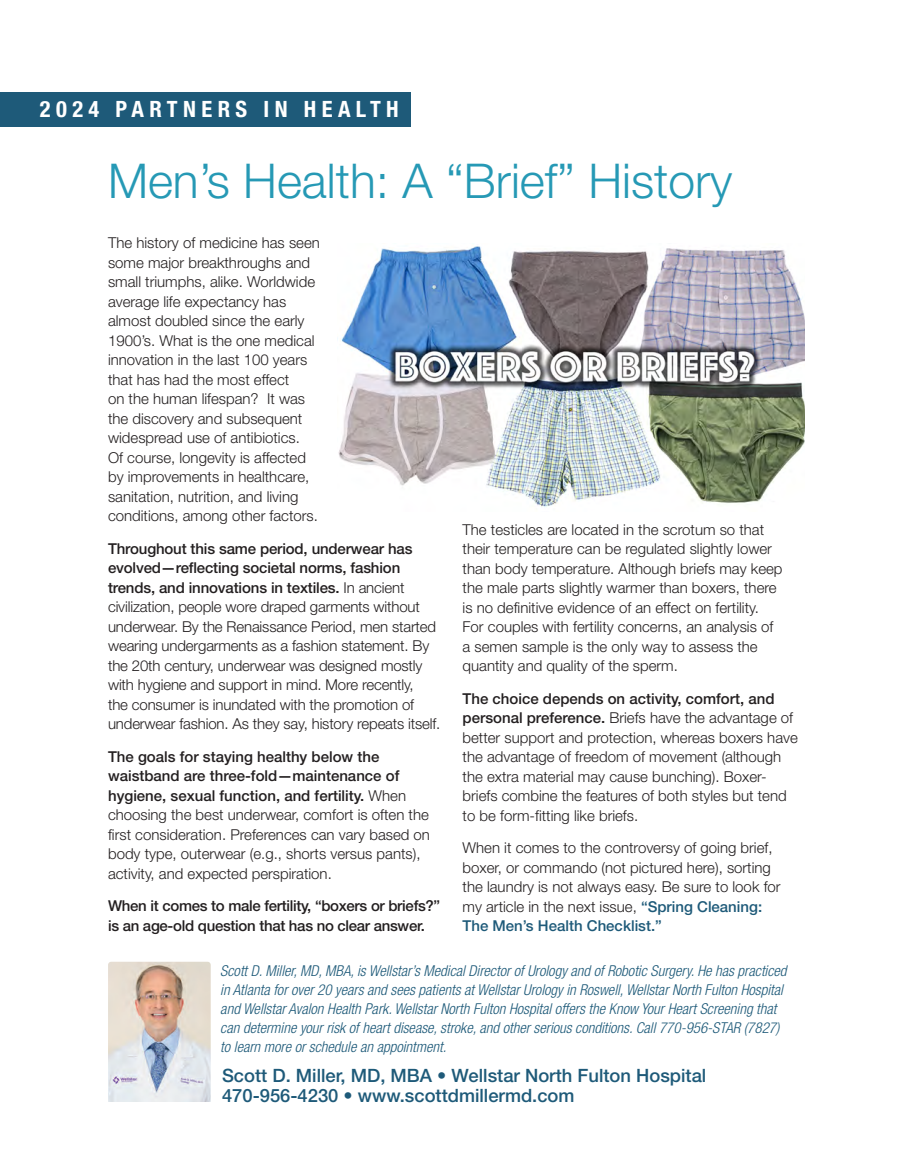
<style>
.page{position:relative;width:905px;height:1175px;background:#fff}
.page>*{position:absolute;margin:0;border:0;box-sizing:border-box;transform-origin:0 0}
.t1{font:300 48px "Helvetica Neue LT Std";color:#2699b5}
.t2{font:700 condensed 22.5px "Helvetica Neue LT Std";letter-spacing:.24em;color:#fff}
.t3{font:500 18.3px/19.5px "Helvetica Neue LT Std";color:#1e5a79}
.t4{font:300 15px/19.5px "Helvetica Neue LT Std";color:#231f20}
.t5{font:italic 300 condensed 15px/19.2px "Helvetica Neue LT Std";color:#1e5a79}
.t6{font:500 15px/19.5px "Helvetica Neue LT Std";letter-spacing:-.02em;color:#231f20}
.s1{font-weight:500}
.s2{font-weight:500;color:#1e5a79}
</style>
<div class="page">
<img style="left:337px;top:246px;width:467px;height:261px">
<div style="left:0;top:92px;width:411px;height:34px;background:#1e5a79"></div>
<img style="left:108px;top:961px;width:103px;height:141px">
<h2 class="t2" style="left:40px;top:95px;width:360px">2024 PARTNERS IN HEALTH</h2>
<h1 class="t1" style="left:108px;top:152px;width:626px">Men’s Health: A “Brief” History</h1>
<p class="t4" style="left:108px;top:233px;width:213px">The history of medicine has seen some major breakthroughs and small triumphs, alike. Worldwide average life expectancy has almost doubled since the early<br>1900’s. What is the one medical innovation in the last 100 years that has had the most effect<br>on the human lifespan? It was the discovery and subsequent widespread use of antibiotics.<br>Of course, longevity is affected by improvements in healthcare, sanitation, nutrition, and living conditions, among other factors.</p>
<p class="t4" style="left:108px;top:538px;width:334px"><span class="s1">Throughout this same period, underwear has evolved—reflecting societal norms, fashion trends, and innovations in textiles.</span> In ancient civilization, people wore draped garments without underwear. By the Renaissance Period, men started wearing undergarments as a fashion statement. By the 20th century, underwear was designed mostly with hygiene and support in mind. More recently,<br>the consumer is inundated with the promotion of underwear fashion. As they say, history repeats itself.</p>
<p class="t4" style="left:108px;top:746px;width:323px"><span class="s1">The goals for staying healthy below the waistband are three-fold—maintenance of hygiene, sexual function, and fertility.</span> When choosing the best underwear, comfort is often the first consideration. Preferences can vary based on body type, outerwear (e.g., shorts versus pants), activity, and expected perspiration.</p>
<p class="t6" style="left:108px;top:896px;width:334px">When it comes to male fertility, “boxers or briefs?” is an age-old question that has no clear answer.</p>
<p class="t4" style="left:462px;top:519px;width:321px">The testicles are located in the scrotum so that their temperature can be regulated slightly lower than body temperature. Although briefs may keep the male parts slightly warmer than boxers, there is no definitive evidence of an effect on fertility.<br>For couples with fertility concerns, an analysis of a semen sample is the only way to assess the quantity and quality of the sperm.</p>
<p class="t4" style="left:462px;top:688px;width:337px"><span class="s1">The choice depends on activity, comfort, and personal preference.</span> Briefs have the advantage of better support and protection, whereas boxers have the advantage of freedom of movement (although the extra material may cause bunching). Boxer&shy;briefs combine the features of both styles but tend to be form-fitting like briefs.</p>
<p class="t4" style="left:462px;top:838px;width:319px">When it comes to the controversy of going brief, boxer, or commando (not pictured here), sorting the laundry is not always easy. Be sure to look for my article in the next issue, <span class="s2">“Spring Cleaning:<br>The Men’s Health Checklist.”</span></p>
<p class="t5" style="left:220px;top:961px;width:567px">Scott D. Miller, MD, MBA, is Wellstar’s Medical Director of Urology and of Robotic Surgery. He has practiced in Atlanta for over 20 years and sees patients at Wellstar Urology in Roswell, Wellstar North Fulton Hospital and Wellstar Avalon Health Park. Wellstar North Fulton Hospital offers the Know Your Heart Screening that can determine your risk of heart disease, stroke, and other serious conditions. Call 770-956-STAR (7827) to learn more or schedule an appointment.</p>
<p class="t3" style="left:222px;top:1065px;width:486px">Scott D. Miller, MD, MBA • Wellstar North Fulton Hospital<br>470-956-4230 • www.scottdmillermd.com</p>
</div>
